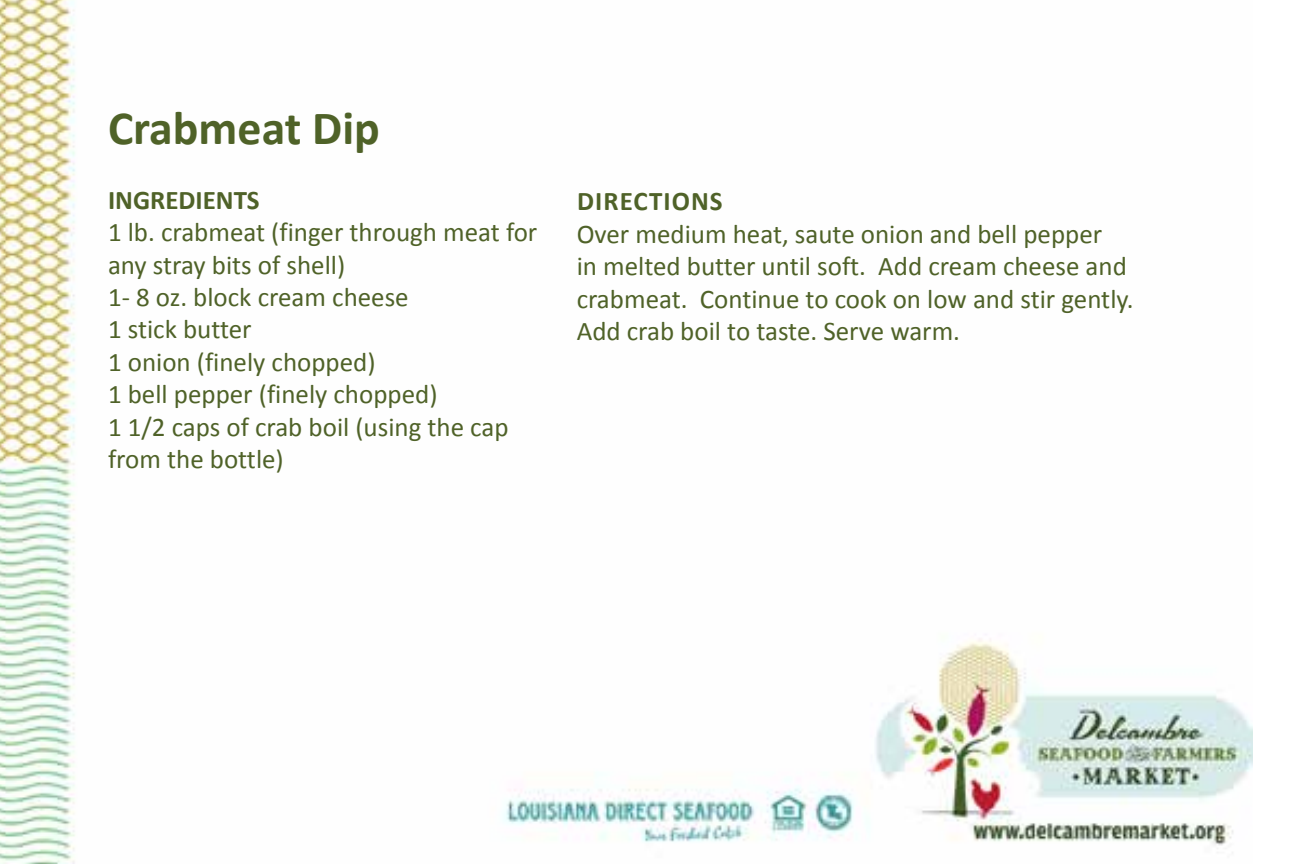
<style>
.page{position:relative;width:1296px;height:864px;background:#fff}
.page>*{position:absolute;margin:0;border:0;box-sizing:border-box;transform-origin:0 0}
.t1{font:700 48px "Calibri";color:#4f6228}
.t2{font:27px/32.4px "Calibri";color:#4f6228}
.t3{font:700 27px "Calibri";color:#4f6228}
.t4{font:700 27px "Calibri";letter-spacing:.04em;color:#4f6228}
</style>
<div class="page">
<img style="left:0;top:0;width:1253px;height:864px">
<h1 class="t1" style="left:108px;top:98px;width:273px">Crabmeat Dip</h1>
<p class="t3" style="left:108px;top:183px;width:153px">INGREDIENTS</p>
<p class="t2" style="left:108px;top:215px;width:431px">1 lb. crabmeat (finger through meat for any stray bits of shell)<br>1- 8 oz. block cream cheese<br>1 stick butter<br>1 onion (finely chopped)<br>1 bell pepper (finely chopped)<br>1 1/2 caps of crab boil (using the cap from the bottle)</p>
<p class="t4" style="left:577px;top:185px;width:147px">DIRECTIONS</p>
<p class="t2" style="left:577px;top:216px;width:559px">Over medium heat, saute onion and bell pepper<br>in melted butter until soft. Add cream cheese and crabmeat. Continue to cook on low and stir gently.<br>Add crab boil to taste. Serve warm.</p>
</div>
